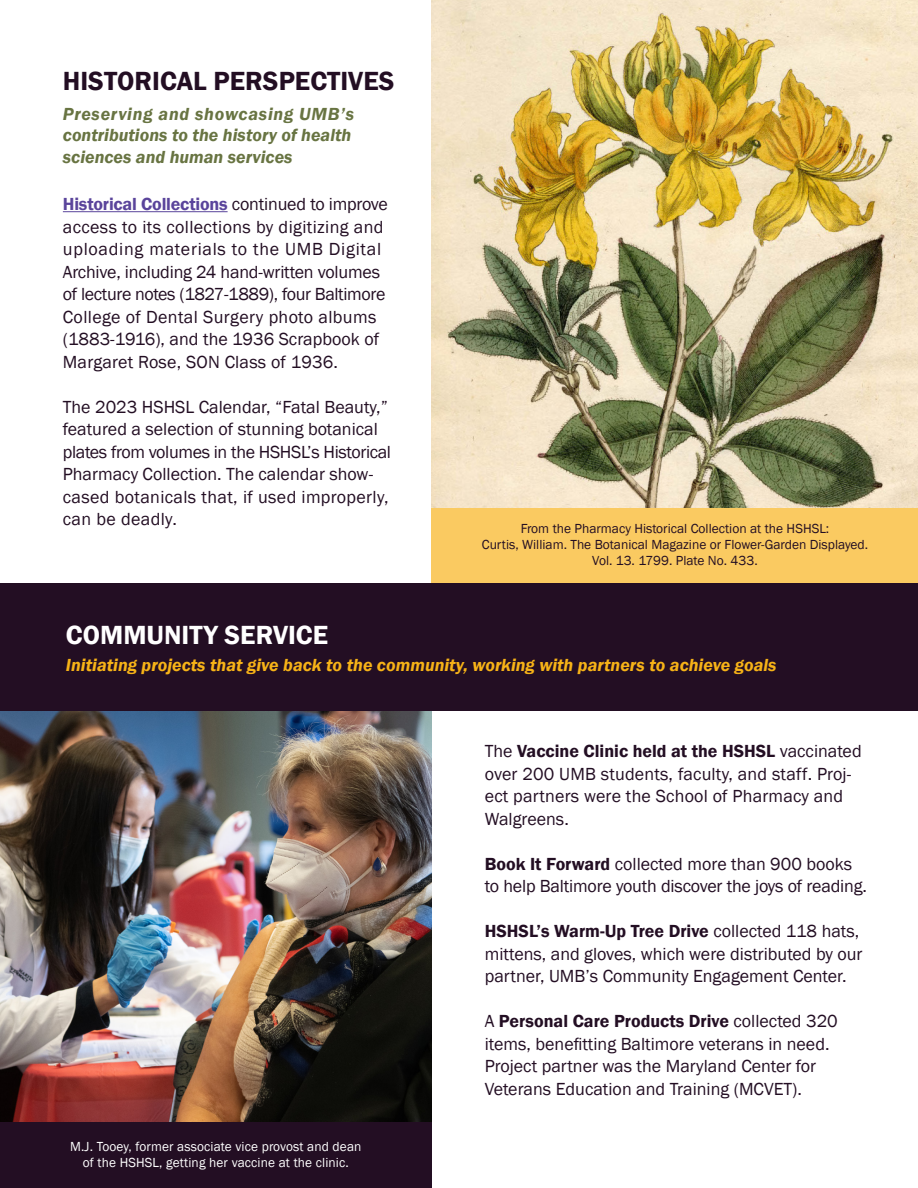
<style>
.page{position:relative;width:918px;height:1188px;background:#fff}
.page>*{position:absolute;margin:0;border:0;box-sizing:border-box;transform-origin:0 0}
.t1{font:600 27px "Franklin Gothic";color:#230e23}
.t2{font:600 27px "Franklin Gothic";color:#fff}
.t3{font:18px/22.5px "Franklin Gothic";color:#230e23}
.t4{font:italic 600 18px/21.6px "Franklin Gothic";color:#687442}
.t5{font:italic 600 18px "Franklin Gothic";color:#f7b317}
.t6{font:13.5px "Franklin Gothic";color:#230e23}
.t7{font:13.5px "Franklin Gothic";letter-spacing:.01em;color:#fff}
.s1{font-weight:600;color:#5a449b}
.s2{font-weight:600}
</style>
<div class="page">
<img style="left:0;top:711px;width:432px;height:411px">
<img style="left:432px;top:0;width:486px;height:508px">
<hr style="left:63px;top:211px;width:165px;height:1px;background:#5a449b">
<div style="left:432px;top:508px;width:486px;height:78px;background:#faca61"></div>
<div style="left:0;top:583px;width:918px;height:128px;background:#230e23"></div>
<div style="left:0;top:1122px;width:432px;height:66px;background:#230e23"></div>
<p class="t1" style="left:63px;top:64px;width:333px">HISTORICAL PERSPECTIVES</p>
<p class="t4" style="left:63px;top:103px;width:293px">Preserving and showcasing UMB’s contributions to the history of health sciences and human services</p>
<p class="t3" style="left:63px;top:193px;width:327px"><span class="s1">Historical Collections</span> continued to improve access to its collections by digitizing and uploading materials to the UMB Digital Archive, including 24 hand-written volumes of lecture notes (1827-1889), four Baltimore College of Dental Surgery photo albums (1883-1916), and the 1936 Scrapbook of Margaret Rose, SON Class of 1936.</p>
<p class="t3" style="left:63px;top:396px;width:330px">The 2023 HSHSL Calendar, “Fatal Beauty,” featured a selection of stunning botanical plates from volumes in the HSHSL’s Historical Pharmacy Collection. The calendar show&shy;cased botanicals that, if used improperly, can be deadly.</p>
<p class="t6" style="left:521px;top:520px;width:310px">From the Pharmacy Historical Collection at the HSHSL:</p>
<p class="t6" style="left:482px;top:536px;width:388px">Curtis, William. The Botanical Magazine or Flower-Garden Displayed.</p>
<p class="t6" style="left:592px;top:552px;width:167px">Vol. 13. 1799. Plate No. 433.</p>
<p class="t2" style="left:66px;top:618px;width:264px">COMMUNITY SERVICE</p>
<p class="t5" style="left:66px;top:653px;width:712px">Initiating projects that give back to the community, working with partners to achieve goals</p>
<p class="t7" style="left:70px;top:1138px;width:293px">M.J. Tooey, former associate vice provost and dean</p>
<p class="t7" style="left:83px;top:1154px;width:268px">of the HSHSL, getting her vaccine at the clinic.</p>
<p class="t3" style="left:485px;top:740px;width:378px">The <span class="s2">Vaccine Clinic held at the HSHSL</span> vaccinated over 200 UMB students, faculty, and staff. Proj-</p>
<p class="t3" style="left:485px;top:785px;width:360px">ect partners were the School of Pharmacy and<br>Walgreens.</p>
<p class="t3" style="left:485px;top:853px;width:369px"><span class="s2">Book It Forward</span> collected more than 900 books</p>
<p class="t3" style="left:485px;top:875px;width:384px">to help Baltimore youth discover the joys of reading.</p>
<p class="t3" style="left:485px;top:920px;width:379px"><span class="s2">HSHSL’s Warm-Up Tree Drive</span> collected 118 hats, mittens, and gloves, which were distributed by our partner, UMB’s Community Engagement Center.</p>
<p class="t3" style="left:485px;top:1010px;width:354px">A <span class="s2">Personal Care Products Drive</span> collected 320 items, benefitting Baltimore veterans in need.</p>
<p class="t3" style="left:485px;top:1055px;width:333px">Project partner was the Maryland Center for</p>
<p class="t3" style="left:485px;top:1078px;width:319px">Veterans Education and Training (MCVET).</p>
</div>
